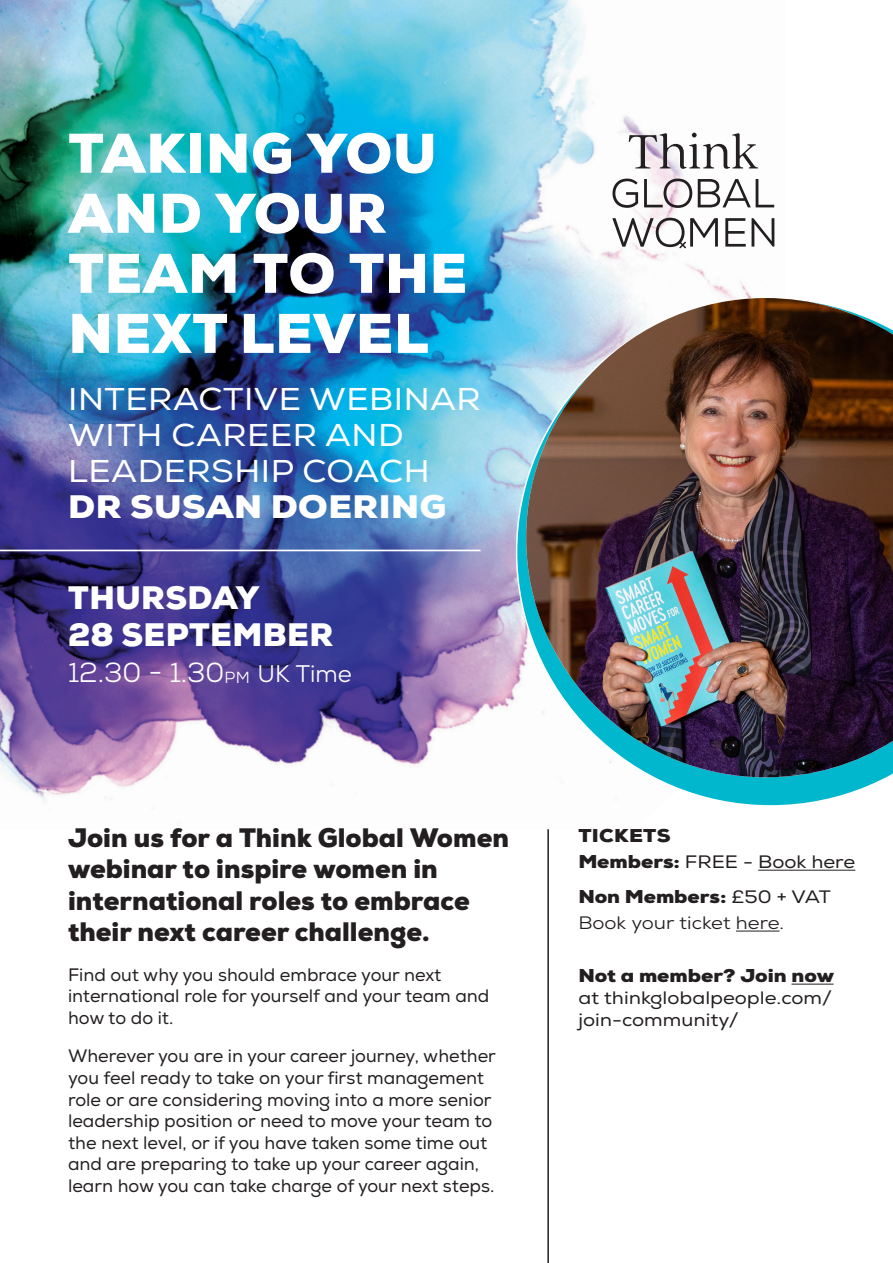
<style>
.page{position:relative;width:893px;height:1263px;background:#fff}
.page>*{position:absolute;margin:0;border:0;box-sizing:border-box;transform-origin:0 0}
.t1{font:900 54.15px/60px "Nexa";letter-spacing:.015em;color:#fff}
.t2{font:31.5px/36px "Nexa";letter-spacing:.015em;color:#fff;scale:1.08 1}
.t3{font:900 31.5px/36.8px "Nexa";letter-spacing:.015em;color:#fff}
.t4{font:900 31.5px "Nexa";letter-spacing:.015em;color:#fff;scale:1.08 1}
.t5{font:27.6px "Nexa";color:#fff}
.t6{font:900 25.95px/31px "Nexa";color:#231f20}
.t7{font:18px/21.6px "Nexa";color:#231f20}
.t8{font:900 18px/26.5px "Nexa";color:#231f20;scale:1.12 1}
.t9{font:18px/21.6px "Nexa";color:#231f20;scale:1.12 1}
.t10{font:18px/26.5px "Nexa";color:#231f20;scale:1.12 1}
.s1{font-size:16.05px}
.s2{font-size:24px}
.s3{font-weight:400}
.s4{font-weight:900}
.s5{font-style:inherit}
</style>
<div class="page">
<img style="left:0;top:0;width:775px;height:809px">
<svg style="left:516px;top:297px;width:371px;height:510px"></svg>
<img style="left:526px;top:298px;width:367px;height:479px">
<hr style="left:0;top:550px;width:480px;height:1px;background:#fff">
<hr style="left:547px;top:829px;width:2px;height:434px;background:#231f20">
<svg style="left:629px;top:133px;width:129px;height:36px"></svg>
<svg style="left:725px;top:218px;width:21px;height:29px"></svg>
<svg style="left:752px;top:218px;width:22px;height:29px"></svg>
<svg style="left:612px;top:218px;width:106px;height:32px"></svg>
<svg style="left:612px;top:178px;width:26px;height:30px"></svg>
<svg style="left:644px;top:178px;width:48px;height:30px"></svg>
<svg style="left:698px;top:179px;width:76px;height:28px"></svg>
<hr style="left:758px;top:870px;width:97px;height:1px;background:#231f20">
<hr style="left:736px;top:930px;width:44px;height:1px;background:#231f20">
<hr style="left:791px;top:984px;width:43px;height:1px;background:#231f20">
<h1 class="t1" style="left:68px;top:124px;width:400px">TAKING YOU<br>AND YOUR<br>TEAM TO THE<br>NEXT LEVEL</h1>
<h2 class="t2" style="left:68px;top:381px;width:384px">INTERACTIVE WEBINAR<br>WITH CAREER AND<br>LEADERSHIP COACH</h2>
<h2 class="t4" style="left:68px;top:485px;width:352px">DR SUSAN DOERING</h2>
<h2 class="t3" style="left:68px;top:579px;width:267px">THURSDAY<br>28 SEPTEMBER</h2>
<h3 class="t5" style="left:68px;top:655px;width:285px">12.30 - 1.30<span class="s1">PM</span> <span class="s2">UK Time</span></h3>
<h3 class="t6" style="left:68px;top:823px;width:442px">Join us for a Think Global Women webinar to inspire women in international roles to embrace their next career challenge.</h3>
<p class="t7" style="left:68px;top:964px;width:423px">Find out why you should embrace your next international role for yourself and your team and how to do it.</p>
<p class="t7" style="left:68px;top:1046px;width:429px">Wherever you are in your career journey, whether you feel ready to take on your first management role or are considering moving into a more senior leadership position or need to move your team to the next level, or if you have taken some time out and are preparing to take up your career again, learn how you can take charge of your next steps.</p>
<p class="t8" style="left:578px;top:822px;width:249px">TICKETS<br>Members: <span class="s3">FREE - Book here</span></p>
<p class="t10" style="left:578px;top:883px;width:227px"><span class="s4">Non Members:</span> <span class="s5">£50 + VAT<br></span>Book your ticket here.</p>
<p class="t8" style="left:578px;top:963px;width:230px">Not a member? Join now</p>
<p class="t9" style="left:578px;top:987px;width:228px">at thinkglobalpeople.com/ join-community/</p>
</div>
